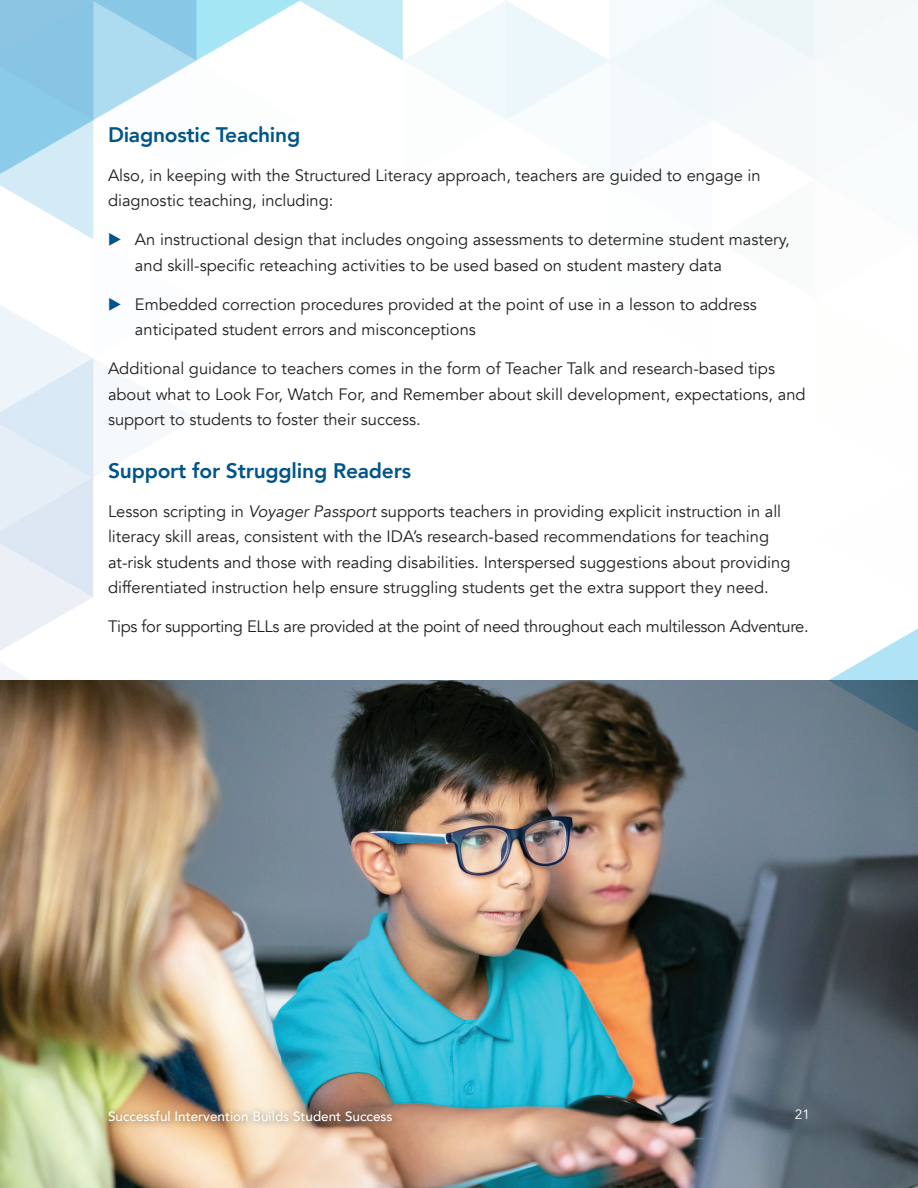
<style>
.page{position:relative;width:918px;height:1188px;background:#fff}
.page>*{position:absolute;margin:0;border:0;box-sizing:border-box;transform-origin:0 0}
.t1{font:800 21px "Avenir";letter-spacing:-.01em;color:#015487}
.t2{font:16.5px/25.5px "Avenir";color:#231f20}
.t3{font:500 13.5px "Avenir";color:#fff}
.t4{font:13.5px "Avenir";color:#fff}
.s1{font-style:italic}
</style>
<div class="page">
<img style="left:0;top:0;width:918px;height:680px">
<img style="left:0;top:680px;width:918px;height:508px">
<div style="left:103px;top:1105px;width:298px;height:25px;background:#231f20;opacity:.51"></div>
<svg style="left:828px;top:629px;width:90px;height:103px"></svg>
<svg style="left:109px;top:233px;width:12px;height:13px"></svg>
<svg style="left:109px;top:298px;width:12px;height:13px"></svg>
<p class="t1" style="left:108px;top:118px;width:194px">Diagnostic Teaching</p>
<p class="t2" style="left:108px;top:163px;width:654px">Also, in keeping with the Structured Literacy approach, teachers are guided to engage in diagnostic teaching, including:</p>
<p class="t2" style="left:135px;top:227px;width:656px">An instructional design that includes ongoing assessments to determine student mastery, and skill-specific reteaching activities to be used based on student mastery data</p>
<p class="t2" style="left:135px;top:292px;width:623px">Embedded correction procedures provided at the point of use in a lesson to address anticipated student errors and misconceptions</p>
<p class="t2" style="left:108px;top:356px;width:699px">Additional guidance to teachers comes in the form of Teacher Talk and research-based tips about what to Look For, Watch For, and Remember about skill development, expectations, and support to students to foster their success.</p>
<p class="t1" style="left:108px;top:454px;width:305px">Support for Struggling Readers</p>
<p class="t2" style="left:108px;top:499px;width:684px">Lesson scripting in <span class="s1">Voyager Passport</span> supports teachers in providing explicit instruction in all literacy skill areas, consistent with the IDA’s research-based recommendations for teaching at-risk students and those with reading disabilities. Interspersed suggestions about providing differentiated instruction help ensure struggling students get the extra support they need.</p>
<p class="t2" style="left:108px;top:614px;width:702px">Tips for supporting ELLs are provided at the point of need throughout each multilesson Adventure.</p>
<p class="t3" style="left:108px;top:1104px;width:286px">Successful Intervention Builds Student Success</p>
<p class="t4" style="left:795px;top:1107px;width:17px">21</p>
</div>
